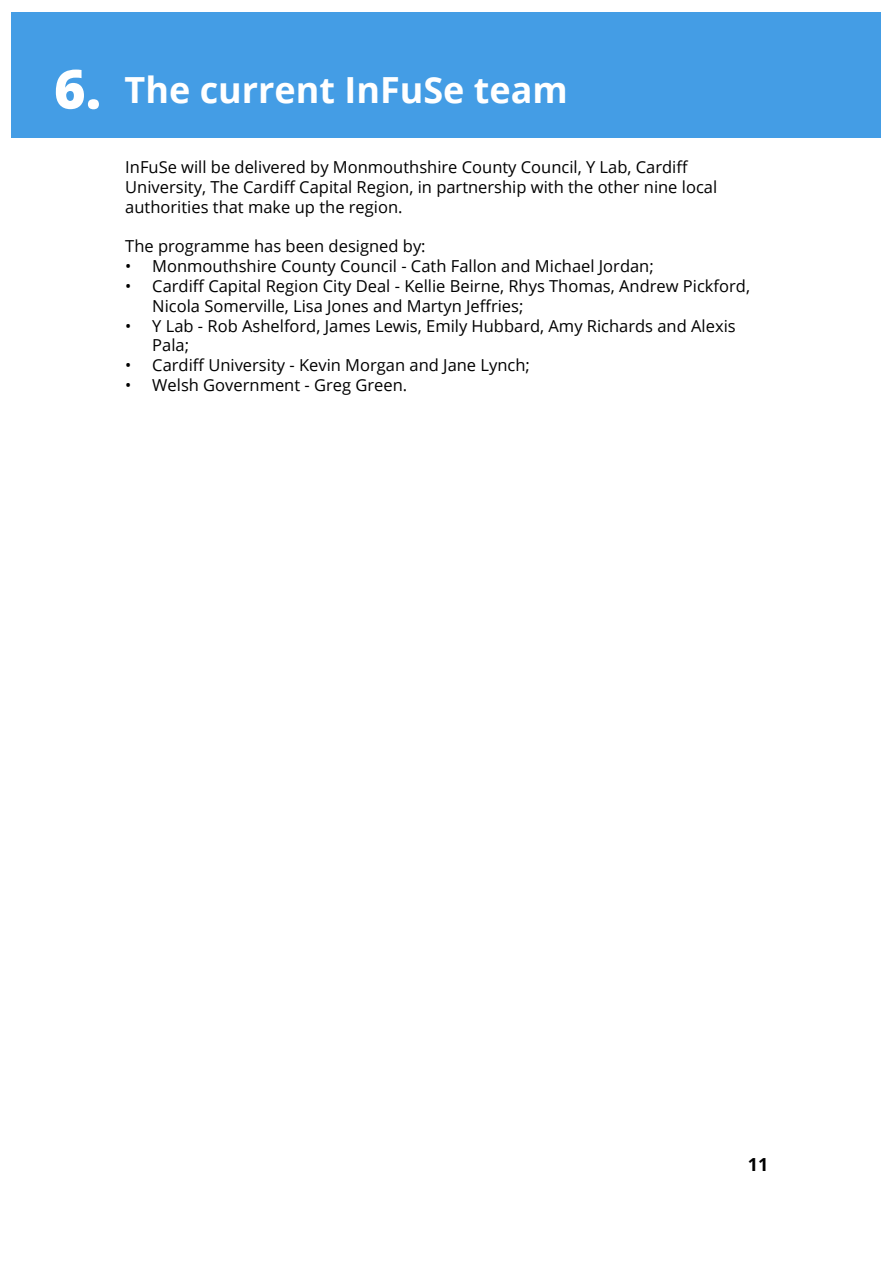
<style>
.page{position:relative;width:893px;height:1263px;background:#fff}
.page>*{position:absolute;margin:0;border:0;box-sizing:border-box;transform-origin:0 0}
.t1{font:800 54px "Open Sans";color:#fff}
.t2{font:700 36px "Open Sans";color:#fff}
.t3{font:700 18px "Open Sans";color:#000}
.t4{font:16.5px/19.8px "Open Sans";color:#000}
</style>
<div class="page">
<div style="left:12px;top:13px;width:869px;height:125px;background:#449de5"></div>
<h1 class="t1" style="left:54px;top:48px;width:49px">6.</h1>
<h2 class="t2" style="left:125px;top:65px;width:445px">The current InFuSe team</h2>
<p class="t4" style="left:125px;top:157px;width:593px">InFuSe will be delivered by Monmouthshire County Council, Y Lab, Cardiff<br>University, The Cardiff Capital Region, in partnership with the other nine local authorities that make up the region.</p>
<p class="t4" style="left:125px;top:236px;width:302px">The programme has been designed by:</p>
<p class="t4" style="left:125px;top:256px;width:530px">• Monmouthshire County Council - Cath Fallon and Michael Jordan;</p>
<p class="t4" style="left:152px;top:276px;width:599px;text-indent:-27px">• Cardiff Capital Region City Deal - Kellie Beirne, Rhys Thomas, Andrew Pickford,<br>Nicola Somerville, Lisa Jones and Martyn Jeffries;</p>
<p class="t4" style="left:152px;top:315px;width:585px;text-indent:-27px">• Y Lab - Rob Ashelford, James Lewis, Emily Hubbard, Amy Richards and Alexis<br>Pala;</p>
<p class="t4" style="left:125px;top:355px;width:406px">• Cardiff University - Kevin Morgan and Jane Lynch;</p>
<p class="t4" style="left:125px;top:375px;width:283px">• Welsh Government - Greg Green.</p>
<p class="t3" style="left:748px;top:1152px;width:22px">11</p>
</div>
